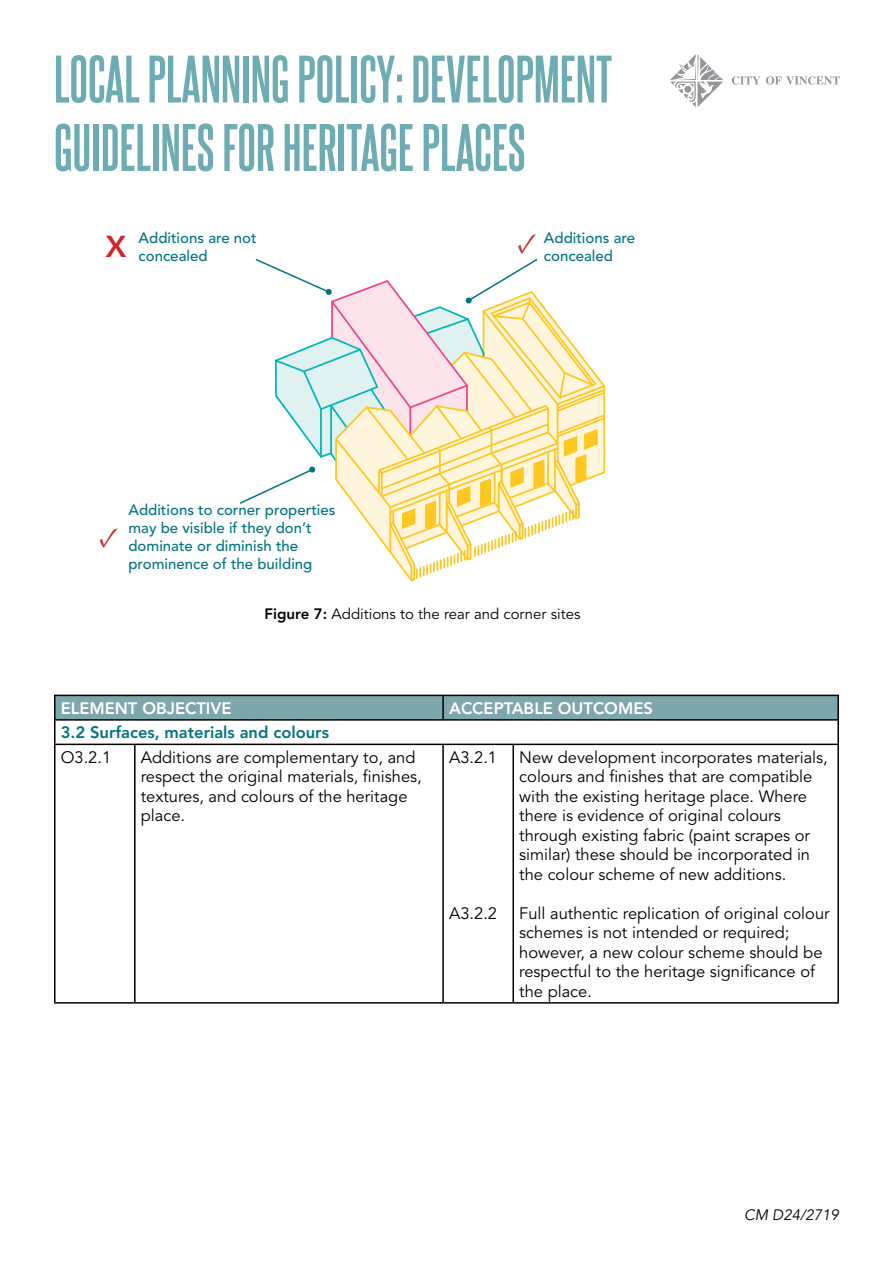
<style>
.page{position:relative;width:893px;height:1263px;background:#fff}
.page>*{position:absolute;margin:0;border:0;box-sizing:border-box;transform-origin:0 0}
.t1{font:700 57px/68.4px "Steelfish Rg";color:#6eacb3}
.t2{font:800 30px "Avenir LT Std";color:#d2232a}
.t3{font:28.5px "Minion Pro";color:#d2232a}
.t4{font:16.5px/19.5px "Avenir LT Std";color:#000}
.t5{font:800 16.5px "Avenir LT Std";color:#fff}
.t6{font:800 16.5px "Avenir LT Std";color:#007482}
.t7{font:500 15px/18px "Avenir LT Std";color:#007482}
.t8{font:15px "Avenir LT Std";color:#000}
.t9{font:italic 15px "Avenir LT Std";color:#000}
.s1{font-weight:800}
</style>
<div class="page">
<svg style="left:732px;top:76px;width:28px;height:9px"></svg>
<svg style="left:766px;top:76px;width:74px;height:9px"></svg>
<svg style="left:670px;top:54px;width:53px;height:53px"></svg>
<div style="left:56px;top:696px;width:781px;height:23px;background:#7ea7ad"></div>
<hr style="left:54px;top:695px;width:81px;height:1px;background:#000">
<hr style="left:54px;top:696px;width:2px;height:23px;background:#000">
<hr style="left:135px;top:695px;width:308px;height:1px;background:#000">
<hr style="left:443px;top:695px;width:70px;height:1px;background:#000">
<hr style="left:442px;top:696px;width:2px;height:23px;background:#000">
<hr style="left:513px;top:695px;width:326px;height:1px;background:#000">
<hr style="left:837px;top:696px;width:2px;height:23px;background:#000">
<hr style="left:54px;top:719px;width:81px;height:2px;background:#000">
<hr style="left:54px;top:721px;width:2px;height:23px;background:#000">
<hr style="left:135px;top:719px;width:308px;height:2px;background:#000">
<hr style="left:443px;top:719px;width:70px;height:2px;background:#000">
<hr style="left:513px;top:719px;width:326px;height:2px;background:#000">
<hr style="left:837px;top:721px;width:2px;height:23px;background:#000">
<hr style="left:54px;top:744px;width:81px;height:1px;background:#000">
<hr style="left:54px;top:745px;width:2px;height:257px;background:#000">
<hr style="left:135px;top:744px;width:308px;height:1px;background:#000">
<hr style="left:134px;top:745px;width:2px;height:257px;background:#000">
<hr style="left:443px;top:744px;width:70px;height:1px;background:#000">
<hr style="left:442px;top:745px;width:2px;height:257px;background:#000">
<hr style="left:513px;top:744px;width:326px;height:1px;background:#000">
<hr style="left:512px;top:745px;width:2px;height:257px;background:#000">
<hr style="left:837px;top:745px;width:2px;height:257px;background:#000">
<hr style="left:54px;top:1002px;width:81px;height:1px;background:#000">
<hr style="left:135px;top:1002px;width:308px;height:1px;background:#000">
<hr style="left:443px;top:1002px;width:70px;height:1px;background:#000">
<hr style="left:513px;top:1002px;width:326px;height:1px;background:#000">
<svg style="left:239px;top:258px;width:367px;height:324px"></svg>
<h1 class="t1" style="left:54px;top:43px;width:560px">LOCAL PLANNING POLICY: DEVELOPMENT<br>GUIDELINES FOR HERITAGE PLACES</h1>
<p class="t7" style="left:139px;top:229px;width:120px">Additions are not concealed</p>
<p class="t7" style="left:544px;top:229px;width:93px">Additions are concealed</p>
<h2 class="t2" style="left:106px;top:229px;width:22px">X</h2>
<h3 class="t3" style="left:518px;top:224px;width:21px">✓</h3>
<h3 class="t3" style="left:99px;top:518px;width:21px">✓</h3>
<p class="t7" style="left:128px;top:502px;width:208px">Additions to corner properties may be visible if they don’t dominate or diminish the prominence of the building</p>
<p class="t8" style="left:265px;top:606px;width:317px"><span class="s1">Figure 7:</span> Additions to the rear and corner sites</p>
<p class="t5" style="left:61px;top:698px;width:172px">ELEMENT OBJECTIVE</p>
<p class="t5" style="left:449px;top:698px;width:205px">ACCEPTABLE OUTCOMES</p>
<p class="t6" style="left:61px;top:723px;width:270px">3.2 Surfaces, materials and colours</p>
<p class="t4" style="left:61px;top:748px;width:52px">O3.2.1</p>
<p class="t4" style="left:141px;top:748px;width:283px">Additions are complementary to, and respect the original materials, finishes, textures, and colours of the heritage place.</p>
<p class="t4" style="left:449px;top:748px;width:50px">A3.2.1</p>
<p class="t4" style="left:519px;top:748px;width:310px">New development incorporates materials, colours and finishes that are compatible with the existing heritage place. Where there is evidence of original colours through existing fabric (paint scrapes or similar) these should be incorporated in the colour scheme of new additions.</p>
<p class="t4" style="left:519px;top:904px;width:312px">Full authentic replication of original colour schemes is not intended or required; however, a new colour scheme should be respectful to the heritage significance of the place.</p>
<p class="t4" style="left:449px;top:904px;width:50px">A3.2.2</p>
<p class="t9" style="left:744px;top:1206px;width:96px">CM D24/2719</p>
</div>
